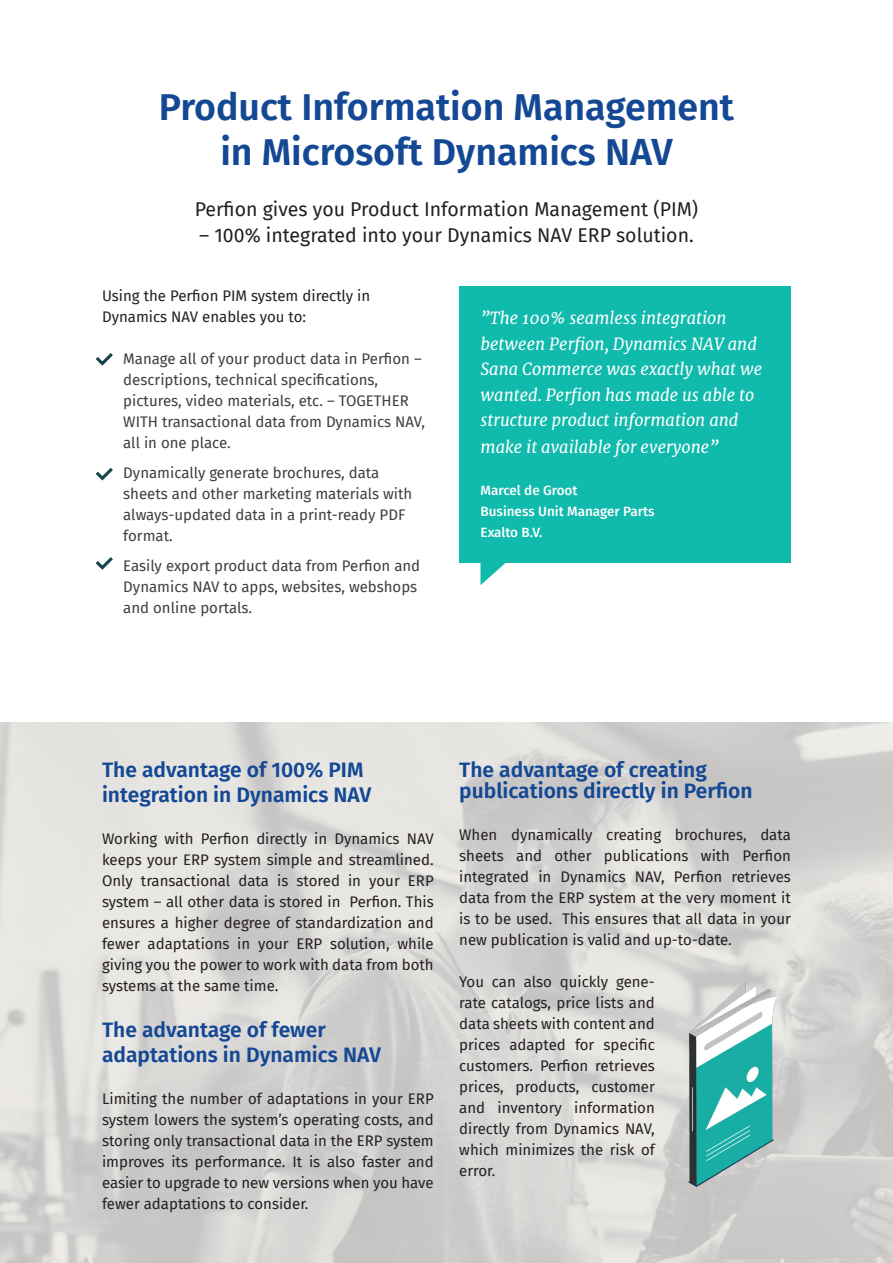
<style>
.page{position:relative;width:893px;height:1263px;background:#fff}
.page>*{position:absolute;margin:0;border:0;box-sizing:border-box;transform-origin:0 0}
.t1{font:600 37.5px "Fira Sans";color:#144894}
.t2{font:600 21px "Fira Sans";color:#144894}
.t3{font:19.5px "Fira Sans";color:#231f20}
.t4{font:italic 16.5px/25.5px "Merriweather";color:#fff}
.brødtekst{font:15px/21px "Fira Sans";color:#231f20;text-align:justify}
.t5{font:15px/21px "Fira Sans";color:#3e3e3f}
.t6{font:500 13.5px/21px "Fira Sans";color:#fff}
</style>
<div class="page">
<img style="left:0;top:723px;width:893px;height:540px">
<hr style="left:892px;top:0;width:1px;height:723px;background:#144894">
<div style="left:459px;top:287px;width:332px;height:276px;background:#10baac"></div>
<svg style="left:480px;top:563px;width:26px;height:22px"></svg>
<svg style="left:96px;top:353px;width:17px;height:13px"></svg>
<svg style="left:96px;top:468px;width:17px;height:12px"></svg>
<svg style="left:96px;top:557px;width:17px;height:13px"></svg>
<img style="left:688px;top:982px;width:88px;height:204px">
<p class="t1" style="left:159px;top:76px;width:577px">Product Information Management</p>
<p class="t1" style="left:220px;top:121px;width:454px">in Microsoft Dynamics NAV</p>
<p class="t3" style="left:195px;top:195px;width:505px">Perfion gives you Product Information Management (PIM)</p>
<p class="t3" style="left:199px;top:220px;width:496px">– 100% integrated into your Dynamics NAV ERP solution.</p>
<p class="brødtekst" style="left:102px;top:284px;width:270px">Using the Perfion PIM system directly in<br>Dynamics NAV enables you to:</p>
<p class="t5" style="left:123px;top:347px;width:303px">Manage all of your product data in Perfion – descriptions, technical specifications, pictures, video materials, etc. – TOGETHER WITH transactional data from Dynamics NAV, all in one place.</p>
<p class="t5" style="left:123px;top:461px;width:291px">Dynamically generate brochures, data sheets and other marketing materials with always-updated data in a print-ready PDF format.</p>
<p class="t5" style="left:123px;top:554px;width:298px">Easily export product data from Perfion and<br>Dynamics NAV to apps, websites, webshops and online portals.</p>
<p class="t4" style="left:480px;top:305px;width:248px">”The 100% seamless integration</p>
<p class="t4" style="left:480px;top:331px;width:283px">between Perfion, Dynamics NAV and Sana Commerce was exactly what we wanted. Perfion has made us able to structure product information and</p>
<p class="t4" style="left:480px;top:434px;width:240px">make it available for everyone”</p>
<p class="t6" style="left:480px;top:479px;width:99px">Marcel de Groot</p>
<p class="t6" style="left:480px;top:500px;width:176px">Business Unit Manager Parts<br>Exalto B.V.</p>
<p class="t2" style="left:102px;top:752px;width:263px">The advantage of 100% PIM</p>
<p class="t2" style="left:102px;top:777px;width:271px">integration in Dynamics NAV</p>
<p class="brødtekst" style="left:102px;top:828px;width:333px">Working with Perfion directly in Dynamics NAV keeps your ERP system simple and streamlined.<br>Only transactional data is stored in your ERP system – all other data is stored in Perfion. This ensures a higher degree of standardization and fewer adaptations in your ERP solution, while giving you the power to work with data from both systems at the same time.</p>
<p class="t2" style="left:102px;top:1012px;width:225px">The advantage of fewer</p>
<p class="t2" style="left:102px;top:1038px;width:280px">adaptations in Dynamics NAV</p>
<p class="brødtekst" style="left:102px;top:1088px;width:333px">Limiting the number of adaptations in your ERP system lowers the system’s operating costs, and storing only transactional data in the ERP system improves its performance. It is also faster and easier to upgrade to new versions when you have fewer adaptations to consider.</p>
<p class="t2" style="left:459px;top:752px;width:249px">The advantage of creating</p>
<p class="t2" style="left:459px;top:773px;width:295px">publications directly in Perfion</p>
<p class="brødtekst" style="left:459px;top:823px;width:333px">When dynamically creating brochures, data sheets and other publications with Perfion integrated in Dynamics NAV, Perfion retrieves data from the ERP system at the very moment it is to be used. This ensures that all data in your new publication is valid and up-to-date.</p>
<p class="brødtekst" style="left:459px;top:970px;width:197px">You can also quickly gene&shy;rate catalogs, price lists and data sheets with content and prices adapted for specific customers. Perfion retrieves prices, products, customer and inventory information directly from Dynamics NAV, which minimizes the risk of error.</p>
</div>
